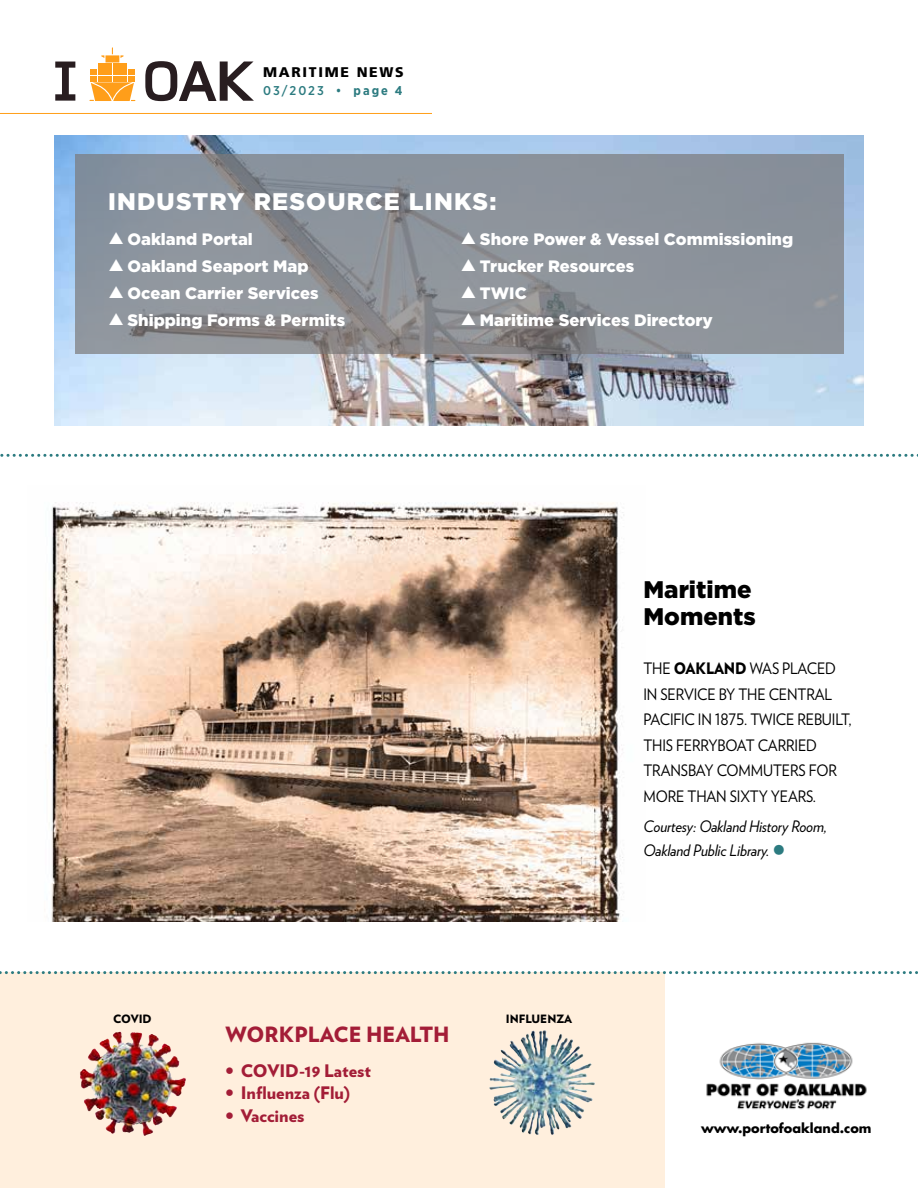
<style>
.page{position:relative;width:918px;height:1188px;background:#fff}
.page>*{position:absolute;margin:0;border:0;box-sizing:border-box;transform-origin:0 0}
.t1{font:36px "Verlag";color:#2c7b80}
.t2{font:900 24px "Gotham";letter-spacing:.05em;color:#fff}
.t3{font:900 24px/27px "Gotham";color:#000}
.t4{font:900 21px "Verlag";color:#a31d37}
.t5{font:900 17.25px "Verlag";color:#a31d37}
.t6{font:900 16.5px/27px "Gotham";color:#fff}
.t7{font:15.75px/25.5px "Verlag";letter-spacing:-.01em;color:#000;scale:.92 1}
.t8{font:italic 15.75px/24px "Verlag";letter-spacing:-.01em;color:#000;scale:.95 1}
.t9{font:900 14.1px "Frutiger LT Std";letter-spacing:.12em;color:#000}
.t10{font:700 12.9px "Futura Std";color:#000}
.t11{font:500 12.75px "Gotham Narrow";letter-spacing:.155em;color:#2c7b80}
.t12{font:900 11.55px "Verlag";color:#000}
.s1{font-weight:700}
.s2{font-weight:900}
</style>
<div class="page">
<div style="left:0;top:973px;width:664px;height:215px;background:#ffefdd"></div>
<svg style="left:0;top:454px;width:918px;height:3px"></svg>
<img style="left:54px;top:135px;width:810px;height:291px">
<svg style="left:75px;top:155px;width:768px;height:199px;background:#8a9097"></svg>
<img style="left:80px;top:1032px;width:41px;height:102px">
<img style="left:501px;top:1030px;width:43px;height:39px">
<svg style="left:0;top:971px;width:918px;height:3px"></svg>
<img style="left:706px;top:1042px;width:161px;height:68px">
<svg style="left:55px;top:62px;width:20px;height:39px"></svg>
<svg style="left:145px;top:61px;width:109px;height:40px"></svg>
<svg style="left:89px;top:47px;width:46px;height:54px"></svg>
<hr style="left:0;top:113px;width:432px;height:1px;background:#ff9e18">
<img style="left:51px;top:502px;width:573px;height:420px">
<svg style="left:109px;top:231px;width:32px;height:14px"></svg>
<svg style="left:109px;top:258px;width:32px;height:14px"></svg>
<svg style="left:109px;top:285px;width:32px;height:14px"></svg>
<svg style="left:109px;top:312px;width:32px;height:14px"></svg>
<svg style="left:462px;top:231px;width:13px;height:13px"></svg>
<svg style="left:462px;top:258px;width:13px;height:13px"></svg>
<svg style="left:462px;top:285px;width:13px;height:13px"></svg>
<svg style="left:462px;top:312px;width:13px;height:13px"></svg>
<p class="t9" style="left:263px;top:63px;width:142px">MARITIME NEWS</p>
<p class="t11" style="left:263px;top:82px;width:141px">03/2023 • <span class="s1">page 4</span></p>
<h2 class="t2" style="left:108px;top:184px;width:390px">INDUSTRY RESOURCE LINKS:</h2>
<p class="t6" style="left:128px;top:226px;width:219px">Oakland Portal<br>Oakland Seaport Map<br>Ocean Carrier Services<br>Shipping Forms &amp; Permits</p>
<p class="t6" style="left:480px;top:226px;width:315px">Shore Power &amp; Vessel Commissioning<br>Trucker Resources<br>TWIC<br>Maritime Services Directory</p>
<h2 class="t3" style="left:644px;top:576px;width:114px">Maritime<br>Moments</h2>
<p class="t12" style="left:113px;top:1009px;width:40px">COVID</p>
<p class="t4" style="left:226px;top:1017px;width:226px">WORKPLACE HEALTH</p>
<p class="t5" style="left:226px;top:1056px;width:147px">• COVID-19 Latest</p>
<p class="t5" style="left:226px;top:1079px;width:126px">• Influenza (Flu)</p>
<p class="t5" style="left:226px;top:1101px;width:80px">• Vaccines</p>
<p class="t12" style="left:506px;top:1009px;width:68px">INFLUENZA</p>
<p class="t7" style="left:644px;top:655px;width:228px">THE <span class="s2">OAKLAND</span> WAS PLACED<br>IN SERVICE BY THE CENTRAL<br>PACIFIC IN 1875. TWICE REBUILT,<br>THIS FERRYBOAT CARRIED<br>TRANSBAY COMMUTERS FOR<br>MORE THAN SIXTY YEARS.</p>
<p class="t8" style="left:644px;top:813px;width:195px">Courtesy: Oakland History Room,<br>Oakland Public Library.</p>
<h1 class="t1" style="left:772px;top:823px;width:15px">•</h1>
<p class="t10" style="left:701px;top:1119px;width:172px">www.portofoakland.com</p>
</div>
